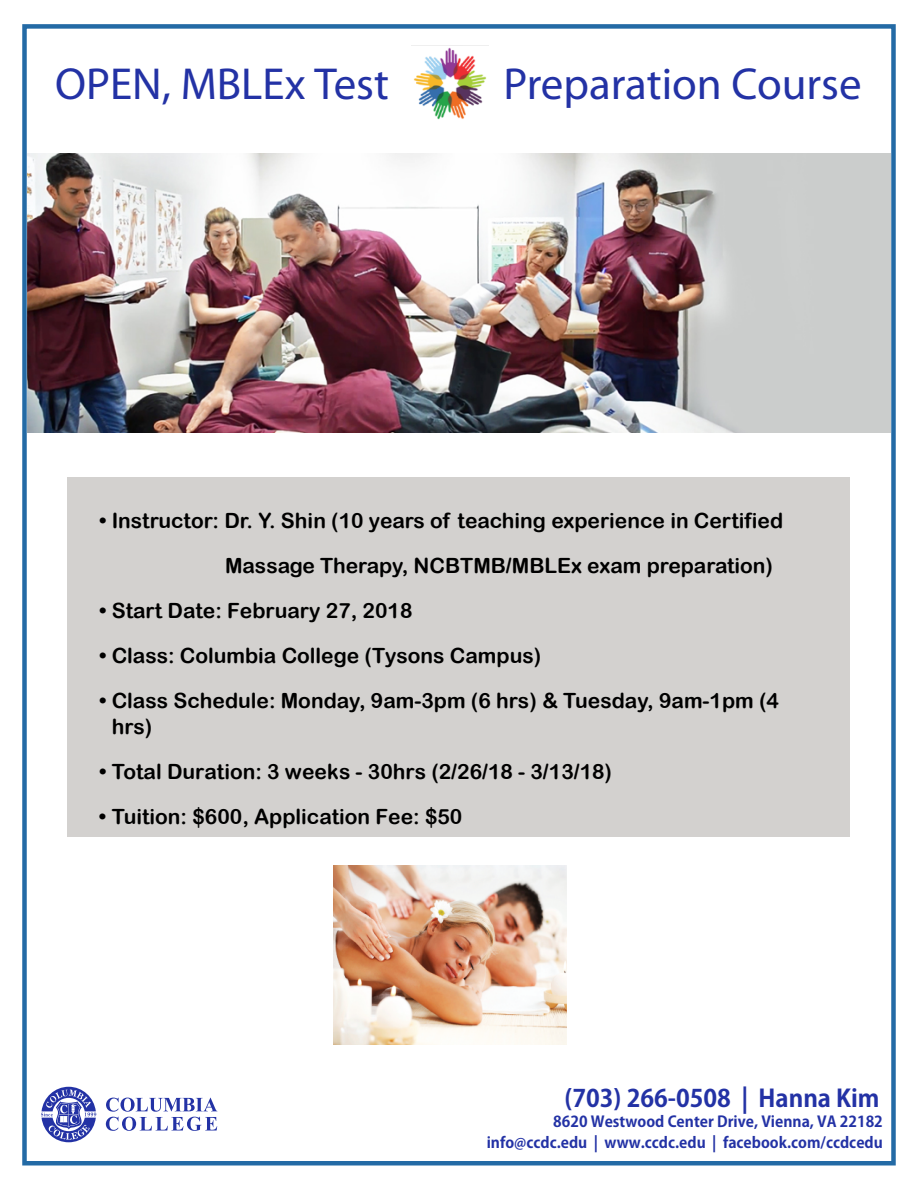
<style>
.page{position:relative;width:918px;height:1188px;background:#fff}
.page>*{position:absolute;margin:0;border:0;box-sizing:border-box;transform-origin:0 0}
.t1{font:45px "Myriad Pro";color:#2332a5}
.t2{font:700 24px "Adobe Gothic Std";color:#2332a5}
.t3{font:21px/45px "Arial Rounded MT Bold";color:#000}
.t4{font:700 15px/21px "Adobe Gothic Std";color:#2332a5;text-align:right}
</style>
<div class="page">
<div style="left:22px;top:24px;width:874px;height:1142px;border:4px solid #236aa5"></div>
<div style="left:68px;top:477px;width:782px;height:360px;background:#d3d1cf"></div>
<svg style="left:106px;top:1098px;width:111px;height:33px"></svg>
<svg style="left:41px;top:1087px;width:55px;height:55px"></svg>
<img style="left:27px;top:153px;width:863px;height:279px">
<img style="left:411px;top:45px;width:77px;height:75px">
<img style="left:333px;top:866px;width:233px;height:179px">
<h1 class="t1" style="left:55px;top:57px;width:335px">OPEN, MBLEx Test</h1>
<h1 class="t1" style="left:504px;top:57px;width:360px">Preparation Course</h1>
<p class="t3" style="left:225px;top:498px;width:560px;text-indent:-126px">• Instructor: Dr. Y. Shin (10 years of teaching experience in Certified<br>Massage Therapy, NCBTMB/MBLEx exam preparation)</p>
<p class="t3" style="left:99px;top:588px;width:315px">• Start Date: February 27, 2018</p>
<p class="t3" style="left:99px;top:633px;width:444px">• Class: Columbia College (Tysons Campus)</p>
<p class="t3" style="left:112px;top:688px;width:669px;line-height:25.2px;text-indent:-13px">• Class Schedule: Monday, 9am-3pm (6 hrs) &amp; Tuesday, 9am-1pm (4 hrs)</p>
<p class="t3" style="left:99px;top:748px;width:515px">• Total Duration: 3 weeks - 30hrs (2/26/18 - 3/13/18)</p>
<p class="t3" style="left:99px;top:793px;width:365px">• Tuition: $600, Application Fee: $50</p>
<p class="t2" style="left:564px;top:1083px;width:317px">(703) 266-0508 | Hanna Kim</p>
<p class="t4" style="left:487px;top:1111px;width:398px">8620 Westwood Center Drive, Vienna, VA 22182 info@ccdc.edu | www.ccdc.edu | facebook.com/ccdcedu</p>
</div>
